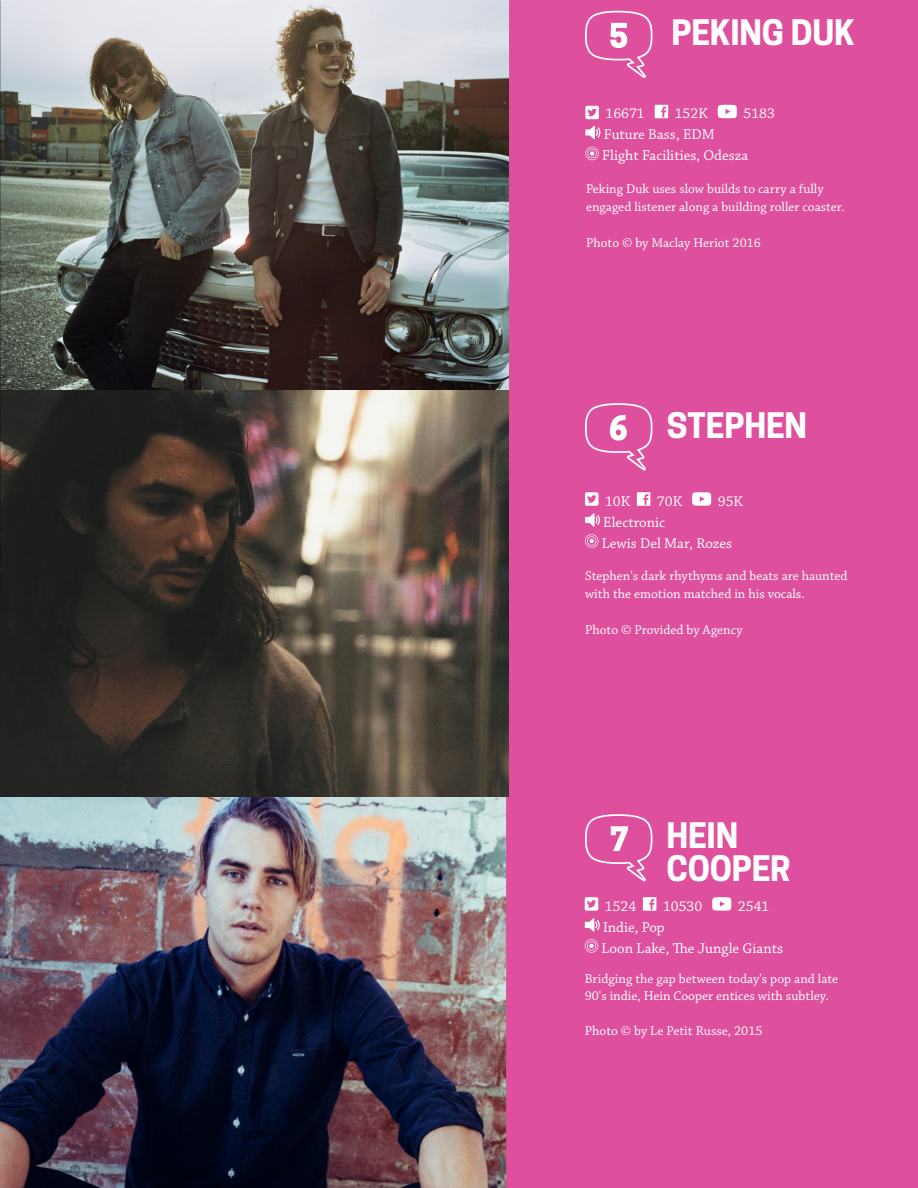
<style>
.page{position:relative;width:918px;height:1188px;background:#de509d}
.page>*{position:absolute;margin:0;border:0;box-sizing:border-box;transform-origin:0 0}
.t1{font:700 33px/33px "Cooper Hewitt";letter-spacing:-.005em;color:#fff}
.t2{font:15px/21px "Chaparral Pro";color:#fff}
.t3{font:13.5px/18px "Chaparral Pro";color:#fff}
</style>
<div class="page">
<img style="left:1px;top:796px;width:505px;height:392px">
<svg style="left:585px;top:897px;width:13px;height:14px"></svg>
<svg style="left:643px;top:897px;width:13px;height:14px"></svg>
<svg style="left:712px;top:897px;width:19px;height:14px"></svg>
<svg style="left:585px;top:918px;width:15px;height:14px"></svg>
<svg style="left:585px;top:939px;width:13px;height:14px"></svg>
<svg style="left:585px;top:403px;width:67px;height:67px"></svg>
<img style="left:0;top:593px;width:1px;height:595px">
<img style="left:0;top:0;width:509px;height:796px">
<svg style="left:585px;top:492px;width:14px;height:14px"></svg>
<svg style="left:637px;top:492px;width:13px;height:14px"></svg>
<svg style="left:692px;top:492px;width:19px;height:14px"></svg>
<svg style="left:585px;top:513px;width:15px;height:14px"></svg>
<svg style="left:585px;top:534px;width:13px;height:14px"></svg>
<svg style="left:585px;top:106px;width:14px;height:13px"></svg>
<svg style="left:655px;top:105px;width:13px;height:13px"></svg>
<svg style="left:718px;top:105px;width:19px;height:13px"></svg>
<svg style="left:585px;top:126px;width:15px;height:13px"></svg>
<svg style="left:585px;top:147px;width:14px;height:13px"></svg>
<svg style="left:585px;top:11px;width:67px;height:67px"></svg>
<svg style="left:585px;top:814px;width:67px;height:67px"></svg>
<img style="left:0;top:0;width:1px;height:594px">
<h1 class="t1" style="left:672px;top:16px;width:185px">PEKING DUK</h1>
<p class="t2" style="left:606px;top:104px;width:41px">16671</p>
<p class="t2" style="left:675px;top:104px;width:35px">152K</p>
<p class="t2" style="left:744px;top:104px;width:33px">5183</p>
<p class="t2" style="left:602px;top:125px;width:148px">Future Bass, EDM<br>Flight Facilities, Odesza</p>
<p class="t3" style="left:586px;top:181px;width:260px">Peking Duk uses slow builds to carry a fully engaged listener along a building roller coaster.</p>
<p class="t3" style="left:586px;top:235px;width:176px">Photo © by Maclay Heriot 2016</p>
<h1 class="t1" style="left:667px;top:410px;width:142px">STEPHEN</h1>
<p class="t2" style="left:605px;top:491px;width:27px">10K</p>
<p class="t2" style="left:657px;top:491px;width:27px">70K</p>
<p class="t2" style="left:718px;top:491px;width:27px">95K</p>
<p class="t2" style="left:602px;top:512px;width:132px">Electronic<br>Lewis Del Mar, Rozes</p>
<p class="t3" style="left:585px;top:568px;width:264px">Stephen's dark rhythyms and beats are haunted with the emotion matched in his vocals.</p>
<p class="t3" style="left:585px;top:622px;width:159px">Photo © Provided by Agency</p>
<h1 class="t1" style="left:666px;top:819px;width:126px">HEIN<br>COOPER</h1>
<p class="t2" style="left:605px;top:896px;width:33px">1524</p>
<p class="t2" style="left:663px;top:896px;width:41px">10530</p>
<p class="t2" style="left:738px;top:896px;width:33px">2541</p>
<p class="t2" style="left:602px;top:917px;width:183px">Indie, Pop<br>Loon Lake, The Jungle Giants</p>
<p class="t3" style="left:585px;top:971px;width:255px;line-height:16.2px">Bridging the gap between today's pop and late<br>90's indie, Hein Cooper entices with subtley.</p>
<p class="t3" style="left:585px;top:1022px;width:179px">Photo © by Le Petit Russe, 2015</p>
</div>
